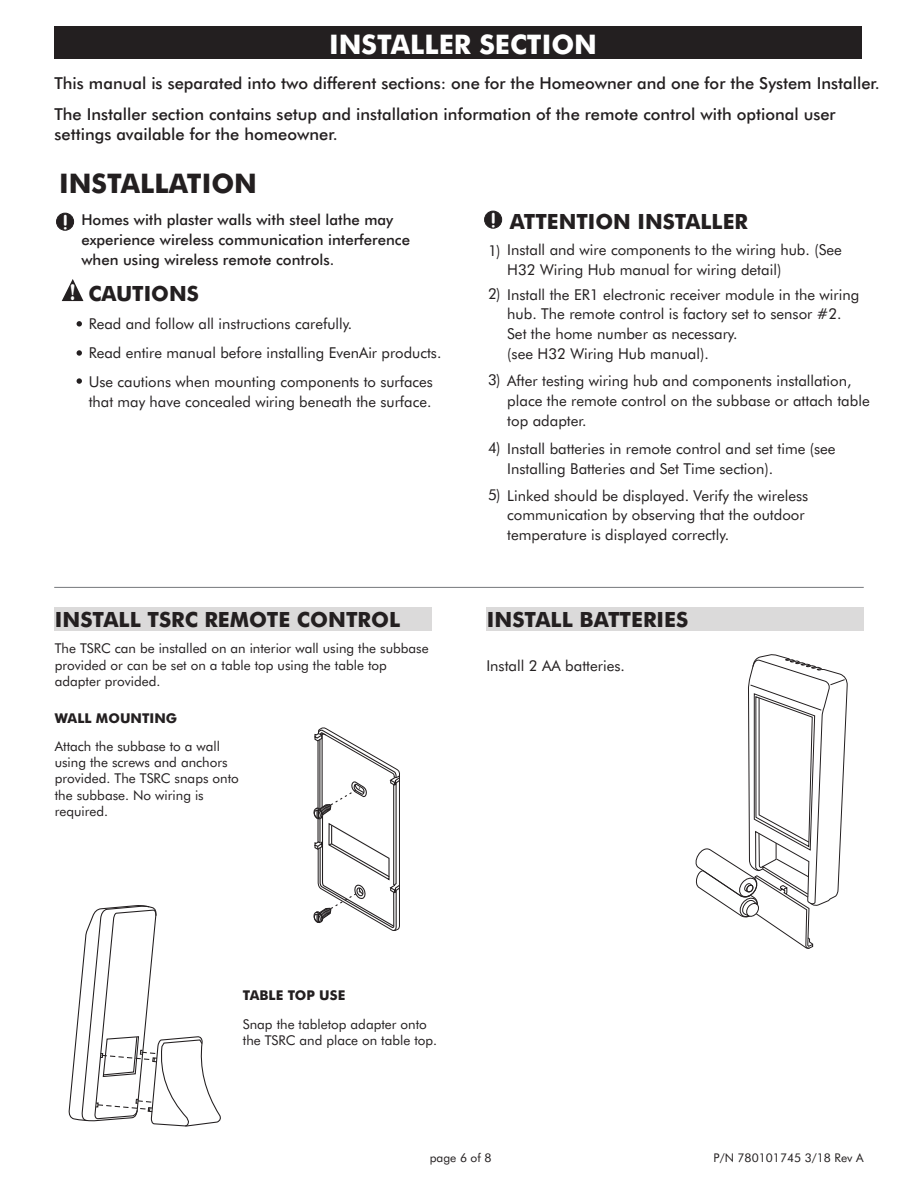
<style>
.page{position:relative;width:918px;height:1188px;background:#fff}
.page>*{position:absolute;margin:0;border:0;box-sizing:border-box;transform-origin:0 0}
.t1{font:500 27px "Futura BT";color:#fff}
.t2{font:500 27px "Futura BT";color:#231f20}
.t3{font:500 21px "Futura BT";color:#231f20}
.t4{font:20.25px "Arial Rounded MT Bold";color:#fff}
.t5{font:condensed 19.8px "Bernard";color:#fff}
.t6{font:500 16.5px/31.3px "Futura BT";color:#231f20}
.t7{font:15px/19.8px "Futura BT";color:#231f20}
.t8{font:500 15px/19.8px "Futura BT";color:#231f20}
.t9{font:13.5px/16.2px "Futura BT";color:#231f20}
.t10{font:500 13.5px "Futura BT";color:#231f20}
.t11{font:12px "Futura BT";color:#231f20}
</style>
<div class="page">
<div style="left:54px;top:26px;width:808px;height:33px;background:#231f20"></div>
<svg style="left:61px;top:279px;width:23px;height:23px"></svg>
<svg style="left:77px;top:321px;width:5px;height:6px"></svg>
<svg style="left:77px;top:378px;width:5px;height:6px"></svg>
<div style="left:484px;top:211px;width:18px;height:17px;background:#231f20;border:1px solid #231f20;border-radius:50%"></div>
<svg style="left:77px;top:350px;width:5px;height:6px"></svg>
<div style="left:56px;top:213px;width:18px;height:17px;background:#231f20;border:1px solid #231f20;border-radius:50%"></div>
<hr style="left:54px;top:587px;width:810px;height:1px;background:#808285">
<div style="left:54px;top:607px;width:378px;height:24px;background:#dbdada"></div>
<svg style="left:313px;top:728px;width:87px;height:203px"></svg>
<svg style="left:69px;top:905px;width:152px;height:222px"></svg>
<div style="left:486px;top:607px;width:378px;height:24px;background:#dbdada"></div>
<svg style="left:695px;top:654px;width:153px;height:295px"></svg>
<h1 class="t1" style="left:329px;top:34px;width:269px">INSTALLER SECTION</h1>
<p class="t6" style="left:55px;top:69px;width:827px">This manual is separated into two different sections: one for the Homeowner and one for the System Installer.<br>The Installer section contains setup and installation information of the remote control with optional user</p>
<p class="t6" style="left:55px;top:120px;width:285px">settings available for the homeowner.</p>
<h1 class="t2" style="left:59px;top:173px;width:199px">INSTALLATION</h1>
<h3 class="t4" style="left:68px;top:230px;width:7px;rotate:-180deg">i</h3>
<p class="t8" style="left:81px;top:212px;width:330px">Homes with plaster walls with steel lathe may experience wireless communication interference when using wireless remote controls.</p>
<h3 class="t5" style="left:70px;top:284px;width:7px">!</h3>
<h2 class="t3" style="left:88px;top:285px;width:112px">CAUTIONS</h2>
<p class="t7" style="left:89px;top:315px;width:265px">Read and follow all instructions carefully.</p>
<p class="t7" style="left:89px;top:344px;width:354px">Read entire manual before installing EvenAir products.</p>
<p class="t7" style="left:89px;top:374px;width:346px">Use cautions when mounting components to surfaces that may have concealed wiring beneath the surface.</p>
<h2 class="t3" style="left:55px;top:611px;width:347px">INSTALL TSRC REMOTE CONTROL</h2>
<p class="t9" style="left:55px;top:642px;width:375px">The TSRC can be installed on an interior wall using the subbase provided or can be set on a table top using the table top adapter provided.</p>
<p class="t10" style="left:55px;top:712px;width:124px">WALL MOUNTING</p>
<p class="t9" style="left:55px;top:740px;width:186px">Attach the subbase to a wall using the screws and anchors provided. The TSRC snaps onto the subbase. No wiring is required.</p>
<h3 class="t4" style="left:496px;top:228px;width:7px;rotate:-180deg">i</h3>
<h2 class="t3" style="left:510px;top:213px;width:240px">ATTENTION INSTALLER</h2>
<p class="t7" style="left:507px;top:242px;width:336px">Install and wire components to the wiring hub. (See<br>H32 Wiring Hub manual for wiring detail)</p>
<p class="t7" style="left:488px;top:242px;width:14px">1)</p>
<p class="t7" style="left:488px;top:285px;width:14px">2)</p>
<p class="t7" style="left:507px;top:286px;width:354px">Install the ER1 electronic receiver module in the wiring hub. The remote control is factory set to sensor #2.<br>Set the home number as necessary.<br>(see H32 Wiring Hub manual).</p>
<p class="t7" style="left:488px;top:371px;width:14px">3)</p>
<p class="t7" style="left:507px;top:372px;width:364px">After testing wiring hub and components installation, place the remote control on the subbase or attach table top adapter.</p>
<p class="t7" style="left:488px;top:440px;width:14px">4)</p>
<p class="t7" style="left:488px;top:486px;width:14px">5)</p>
<p class="t7" style="left:507px;top:440px;width:330px">Install batteries in remote control and set time (see<br>Installing Batteries and Set Time section).</p>
<p class="t7" style="left:507px;top:487px;width:303px">Linked should be displayed. Verify the wireless communication by observing that the outdoor temperature is displayed correctly.</p>
<h2 class="t3" style="left:487px;top:611px;width:203px">INSTALL BATTERIES</h2>
<p class="t7" style="left:486px;top:658px;width:140px">Install 2 AA batteries.</p>
<p class="t10" style="left:243px;top:990px;width:104px">TABLE TOP USE</p>
<p class="t9" style="left:243px;top:1017px;width:196px">Snap the tabletop adapter onto the TSRC and place on table top.</p>
<p class="t11" style="left:430px;top:1153px;width:63px">page 6 of 8</p>
<p class="t11" style="left:714px;top:1153px;width:151px">P/N 780101745 3/18 Rev A</p>
</div>
